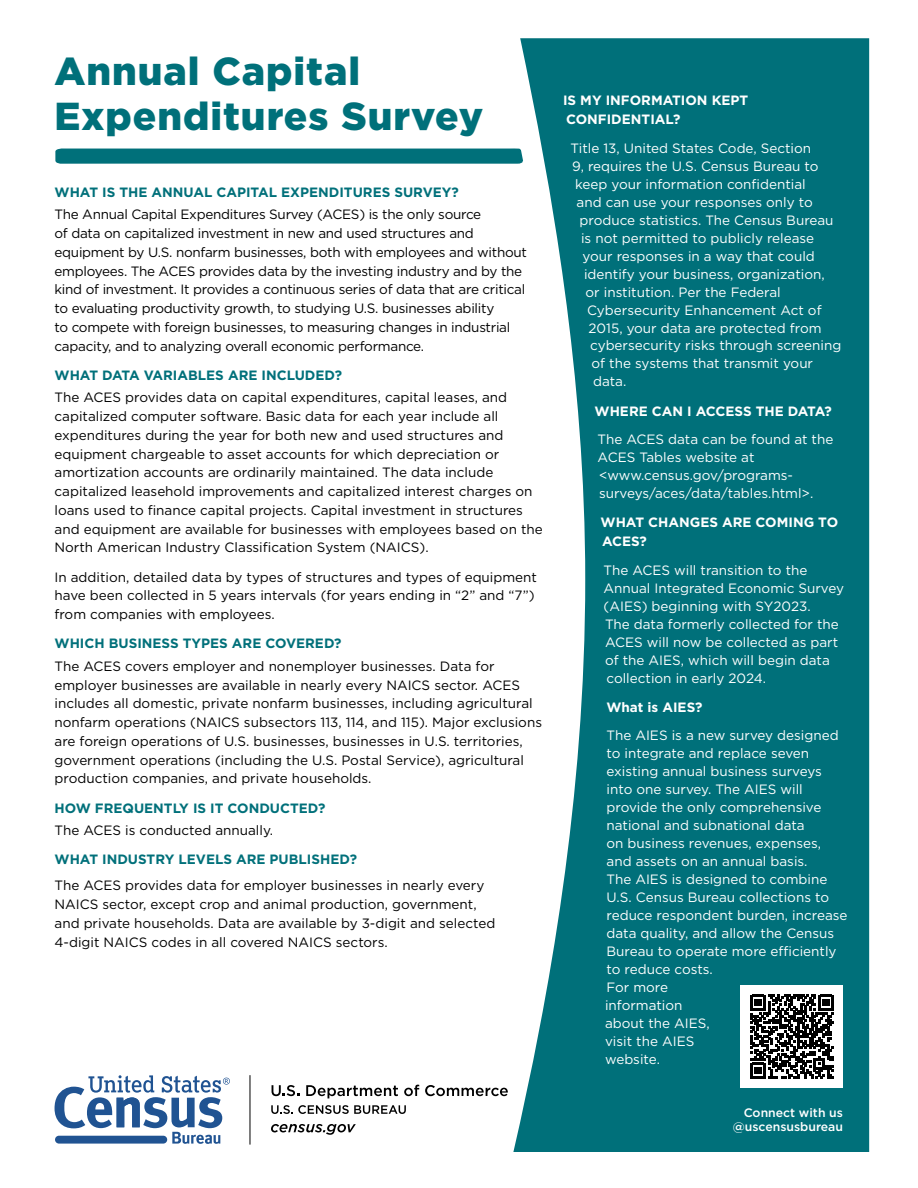
<style>
.page{position:relative;width:918px;height:1188px;background:#fff}
.page>*{position:absolute;margin:0;border:0;box-sizing:border-box;transform-origin:0 0}
.t1{font:900 39px/45px "Gotham";letter-spacing:.025em;color:#00707a}
.t2{font:13.5px/18.8px "Gotham";color:#000}
.t3{font:13.5px/18px "Gotham";color:#fff}
.t4{font:13.5px/18.8px "Gotham";letter-spacing:-.02em;color:#000}
.t5{font:700 13.5px/18.8px "Gotham";color:#fff}
.t6{font:700 13.5px/22.5px "Gotham";color:#00707a}
.t7{font:500 12.3px/14.7px "Gotham";color:#fff;text-align:right}
.s1{font-weight:700;color:#00707a}
.s2{font-weight:400;color:#000}
.s3{font-weight:700}
</style>
<div class="page">
<svg style="left:55px;top:148px;width:458px;height:16px;background:#0f7882"></svg>
<svg style="left:272px;top:1085px;width:27px;height:11px"></svg>
<svg style="left:306px;top:1085px;width:92px;height:13px"></svg>
<svg style="left:404px;top:1085px;width:15px;height:11px"></svg>
<svg style="left:425px;top:1085px;width:83px;height:11px"></svg>
<svg style="left:271px;top:1105px;width:135px;height:9px"></svg>
<svg style="left:271px;top:1124px;width:85px;height:11px"></svg>
<hr style="left:250px;top:1075px;width:1px;height:69px;background:#000">
<svg style="left:55px;top:1075px;width:175px;height:69px"></svg>
<svg style="left:513px;top:38px;width:356px;height:1114px;background:#24848d"></svg>
<div style="left:741px;top:986px;width:102px;height:102px;background:#fff"></div>
<svg style="left:750px;top:995px;width:84px;height:83px"></svg>
<h1 class="t1" style="left:55px;top:48px;width:430px">Annual Capital<br>Expenditures Survey</h1>
<p class="t4" style="left:55px;top:180px;width:428px;line-height:22.5px"><span class="s1">WHAT IS THE ANNUAL CAPITAL EXPENDITURES SURVEY?<br></span>The Annual Capital Expenditures Survey (ACES) is the only source</p>
<p class="t4" style="left:55px;top:224px;width:474px">of data on capitalized investment in new and used structures and equipment by U.S. nonfarm businesses, both with employees and without employees. The ACES provides data by the investing industry and by the kind of investment. It provides a continuous series of data that are critical to evaluating productivity growth, to studying U.S. businesses ability<br>to compete with foreign businesses, to measuring changes in industrial capacity, and to analyzing overall economic performance.</p>
<p class="t2" style="left:55px;top:364px;width:454px;line-height:22.5px"><span class="s1">WHAT DATA VARIABLES ARE INCLUDED?<br></span>The ACES provides data on capital expenditures, capital leases, and</p>
<p class="t2" style="left:55px;top:407px;width:490px">capitalized computer software. Basic data for each year include all expenditures during the year for both new and used structures and equipment chargeable to asset accounts for which depreciation or amortization accounts are ordinarily maintained. The data include capitalized leasehold improvements and capitalized interest charges on loans used to finance capital projects. Capital investment in structures and equipment are available for businesses with employees based on the North American Industry Classification System (NAICS).</p>
<p class="t2" style="left:55px;top:567px;width:484px">In addition, detailed data by types of structures and types of equipment have been collected in 5 years intervals (for years ending in “2” and “7”) from companies with employees.</p>
<p class="t2" style="left:55px;top:632px;width:442px;line-height:22.5px"><span class="s1">WHICH BUSINESS TYPES ARE COVERED?<br></span>The ACES covers employer and nonemployer businesses. Data for</p>
<p class="t2" style="left:55px;top:675px;width:489px">employer businesses are available in nearly every NAICS sector. ACES includes all domestic, private nonfarm businesses, including agricultural nonfarm operations (NAICS subsectors 113, 114, and 115). Major exclusions are foreign operations of U.S. businesses, businesses in U.S. territories, government operations (including the U.S. Postal Service), agricultural production companies, and private households.</p>
<p class="t6" style="left:55px;top:797px;width:273px">HOW FREQUENTLY IS IT CONDUCTED?<br><span class="s2">The ACES is conducted annually.</span></p>
<p class="t2" style="left:55px;top:847px;width:431px;line-height:25.5px"><span class="s1">WHAT INDUSTRY LEVELS ARE PUBLISHED?<br></span>The ACES provides data for employer businesses in nearly every</p>
<p class="t2" style="left:55px;top:895px;width:442px">NAICS sector, except crop and animal production, government, and private households. Data are available by 3-digit and selected<br>4-digit NAICS codes in all covered NAICS sectors.</p>
<p class="t5" style="left:563px;top:91px;width:187px">IS MY INFORMATION KEPT<br>CONFIDENTIAL?</p>
<p class="t3" style="left:571px;top:138px;width:242px">Title 13, United States Code, Section</p>
<p class="t3" style="left:572px;top:156px;width:248px">9, requires the U.S. Census Bureau to</p>
<p class="t3" style="left:575px;top:174px;width:232px">keep your information confidential</p>
<p class="t3" style="left:577px;top:192px;width:238px">and can use your responses only to</p>
<p class="t3" style="left:580px;top:210px;width:256px">produce statistics. The Census Bureau</p>
<p class="t3" style="left:581px;top:228px;width:235px">is not permitted to publicly release</p>
<p class="t3" style="left:583px;top:246px;width:234px">your responses in a way that could</p>
<p class="t3" style="left:584px;top:264px;width:242px">identify your business, organization,</p>
<p class="t3" style="left:586px;top:282px;width:197px">or institution. Per the Federal</p>
<p class="t3" style="left:587px;top:300px;width:236px">Cybersecurity Enhancement Act of</p>
<p class="t3" style="left:589px;top:318px;width:235px">2015, your data are protected from</p>
<p class="t3" style="left:590px;top:336px;width:253px">cybersecurity risks through screening</p>
<p class="t3" style="left:592px;top:354px;width:223px">of the systems that transmit your</p>
<p class="t3" style="left:593px;top:372px;width:35px">data.</p>
<p class="t3" style="left:595px;top:396px;width:240px;line-height:28.5px"><span class="s3">WHERE CAN I ACCESS THE DATA?<br></span>The ACES data can be found at the</p>
<p class="t3" style="left:598px;top:448px;width:217px">ACES Tables website at &lt;www.census.gov/programs&shy;surveys/aces/data/tables.html&gt;.</p>
<p class="t5" style="left:601px;top:513px;width:239px">WHAT CHANGES ARE COMING TO<br>ACES?</p>
<p class="t3" style="left:604px;top:561px;width:242px">The ACES will transition to the<br>Annual Integrated Economic Survey (AIES) beginning with SY2023.<br>The data formerly collected for the<br>ACES will now be collected as part of the AIES, which will begin data collection in early 2024.</p>
<p class="t3" style="left:607px;top:693px;width:234px;line-height:28.5px"><span class="s3">What is AIES?<br></span>The AIES is a new survey designed</p>
<p class="t3" style="left:605px;top:744px;width:244px">to integrate and replace seven existing annual business surveys into one survey. The AIES will provide the only comprehensive national and subnational data<br>on business revenues, expenses, and assets on an annual basis.<br>The AIES is designed to combine<br>U.S. Census Bureau collections to reduce respondent burden, increase data quality, and allow the Census<br>Bureau to operate more efficiently to reduce costs.<br>For more<br>information<br>about the AIES,<br>visit the AIES<br>website.</p>
<p class="t7" style="left:733px;top:1105px;width:112px">Connect with us @uscensusbureau</p>
</div>
